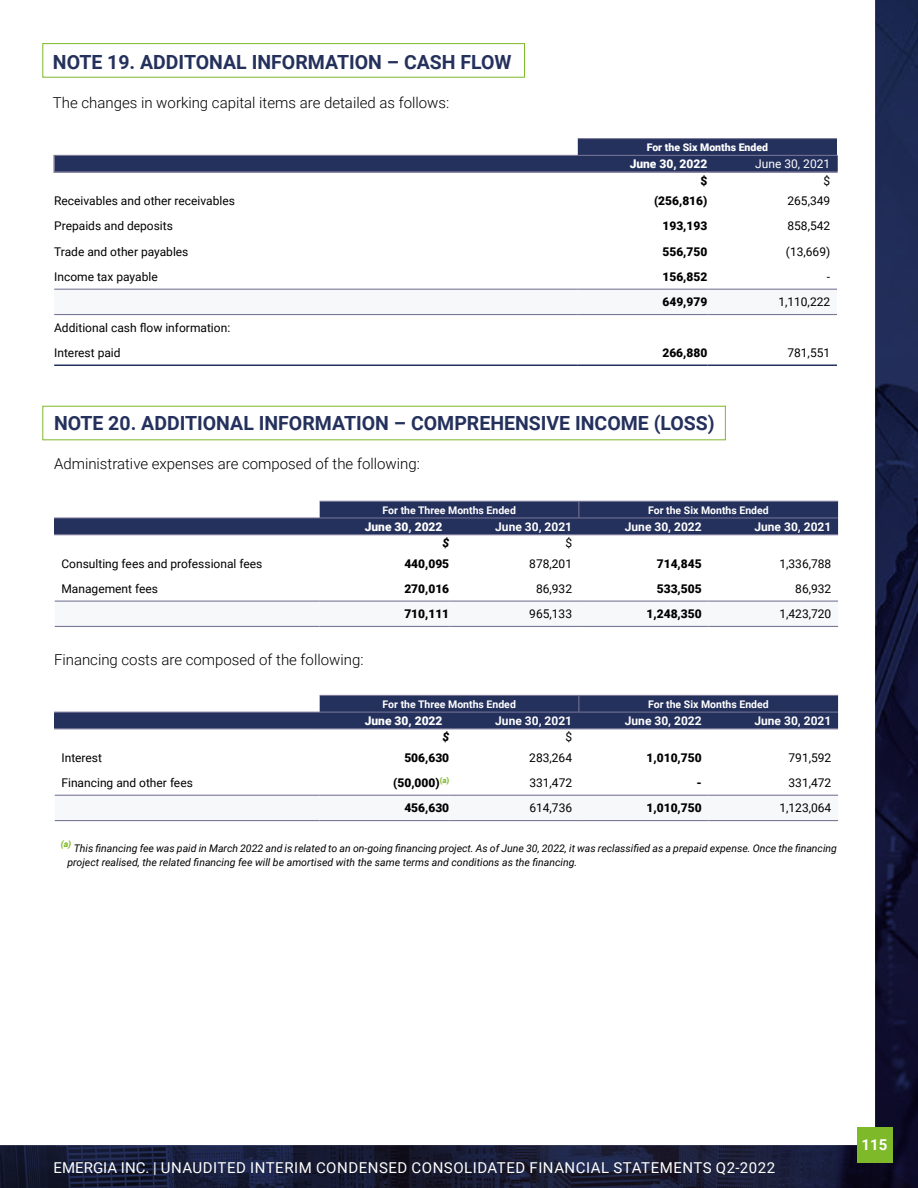
<style>
.page{position:relative;width:918px;height:1188px;background:#fff}
.page>*{position:absolute;margin:0;border:0;box-sizing:border-box;transform-origin:0 0}
.t1{font:700 19.5px "Roboto";color:#25315d}
.t2{font:300 15px "Roboto";color:#000}
.t3{font:15px "Roboto";letter-spacing:.035em;color:#fff}
.t4{font:700 15px "Roboto";color:#fff}
.t5{font:12px/24.8px "Roboto";color:#000}
.t6{font:900 12px "Roboto";color:#000}
.t7{font:700 12px "Roboto";color:#fff}
.t8{font:900 12px "Roboto";color:#fff}
.t9{font:12px "Roboto";color:#fff}
.t10{font:italic 900 12px "Roboto";color:#000}
.t11{font:italic 10.5px/13.5px "Roboto";color:#000}
.t12{font:700 10.5px "Roboto";color:#fff}
.t13{font:900 10.5px "Roboto";color:#fff}
.t14{font:italic 900 8.7px "Roboto";color:#7db928}
</style>
<div class="page">
<svg style="left:42px;top:43px;width:251px;height:779px"></svg>
<img style="left:0;top:1145px;width:293px;height:43px">
<img style="left:293px;top:0;width:625px;height:1188px">
<div style="left:857px;top:1127px;width:36px;height:36px;background:#7db928"></div>
<h1 class="t1" style="left:53px;top:53px;width:460px">NOTE 19. ADDITONAL INFORMATION – CASH FLOW</h1>
<p class="t2" style="left:53px;top:92px;width:398px">The changes in working capital items are detailed as follows:</p>
<p class="t13" style="left:647px;top:142px;width:123px">For the Six Months Ended</p>
<p class="t8" style="left:630px;top:158px;width:79px">June 30, 2022</p>
<p class="t9" style="left:755px;top:158px;width:76px">June 30, 2021</p>
<p class="t6" style="left:700px;top:175px;width:8px">$</p>
<p class="t5" style="left:824px;top:169px;width:8px">$</p>
<p class="t5" style="left:54px;top:189px;width:182px">Receivables and other receivables</p>
<p class="t6" style="left:654px;top:195px;width:55px">(256,816)</p>
<p class="t5" style="left:787px;top:189px;width:44px">265,349</p>
<p class="t5" style="left:54px;top:214px;width:120px">Prepaids and deposits</p>
<p class="t6" style="left:662px;top:220px;width:46px">193,193</p>
<p class="t5" style="left:787px;top:214px;width:44px">858,542</p>
<p class="t5" style="left:54px;top:240px;width:136px">Trade and other payables</p>
<p class="t6" style="left:662px;top:246px;width:46px">556,750</p>
<p class="t5" style="left:786px;top:240px;width:46px">(13,669)</p>
<p class="t5" style="left:54px;top:265px;width:105px">Income tax payable</p>
<p class="t6" style="left:662px;top:271px;width:46px">156,852</p>
<p class="t5" style="left:827px;top:265px;width:5px">-</p>
<p class="t6" style="left:662px;top:297px;width:46px">649,979</p>
<p class="t5" style="left:778px;top:290px;width:53px">1,110,222</p>
<p class="t5" style="left:54px;top:315px;width:178px">Additional cash flow information:<br>Interest paid</p>
<p class="t6" style="left:662px;top:347px;width:46px">266,880</p>
<p class="t5" style="left:787px;top:341px;width:44px">781,551</p>
<h1 class="t1" style="left:54px;top:415px;width:662px">NOTE 20. ADDITIONAL INFORMATION – COMPREHENSIVE INCOME (LOSS)</h1>
<p class="t2" style="left:54px;top:453px;width:367px">Administrative expenses are composed of the following:</p>
<p class="t12" style="left:383px;top:505px;width:135px">For the Three Months Ended</p>
<p class="t12" style="left:648px;top:505px;width:122px">For the Six Months Ended</p>
<p class="t8" style="left:365px;top:521px;width:79px">June 30, 2022</p>
<p class="t7" style="left:495px;top:521px;width:78px">June 30, 2021</p>
<p class="t7" style="left:625px;top:521px;width:78px">June 30, 2022</p>
<p class="t7" style="left:754px;top:521px;width:78px">June 30, 2021</p>
<p class="t10" style="left:442px;top:537px;width:8px">$</p>
<p class="t5" style="left:565px;top:531px;width:8px">$</p>
<p class="t5" style="left:61px;top:552px;width:202px">Consulting fees and professional fees</p>
<p class="t6" style="left:404px;top:558px;width:46px">440,095</p>
<p class="t5" style="left:529px;top:552px;width:44px">878,201</p>
<p class="t6" style="left:657px;top:558px;width:46px">714,845</p>
<p class="t5" style="left:779px;top:552px;width:53px">1,336,788</p>
<p class="t5" style="left:61px;top:577px;width:98px">Management fees</p>
<p class="t6" style="left:404px;top:583px;width:46px">270,016</p>
<p class="t5" style="left:536px;top:577px;width:38px">86,932</p>
<p class="t6" style="left:657px;top:583px;width:46px">533,505</p>
<p class="t5" style="left:795px;top:577px;width:38px">86,932</p>
<p class="t6" style="left:404px;top:608px;width:46px">710,111</p>
<p class="t5" style="left:529px;top:602px;width:44px">965,133</p>
<p class="t6" style="left:647px;top:608px;width:57px">1,248,350</p>
<p class="t5" style="left:779px;top:602px;width:53px">1,423,720</p>
<p class="t2" style="left:54px;top:649px;width:311px">Financing costs are composed of the following:</p>
<p class="t12" style="left:383px;top:699px;width:135px">For the Three Months Ended</p>
<p class="t12" style="left:648px;top:699px;width:122px">For the Six Months Ended</p>
<p class="t8" style="left:365px;top:715px;width:79px">June 30, 2022</p>
<p class="t7" style="left:495px;top:715px;width:78px">June 30, 2021</p>
<p class="t7" style="left:625px;top:715px;width:78px">June 30, 2022</p>
<p class="t7" style="left:754px;top:715px;width:78px">June 30, 2021</p>
<p class="t10" style="left:442px;top:732px;width:8px">$</p>
<p class="t5" style="left:565px;top:725px;width:8px">$</p>
<p class="t5" style="left:61px;top:746px;width:42px">Interest</p>
<p class="t6" style="left:404px;top:752px;width:46px">506,630</p>
<p class="t5" style="left:529px;top:746px;width:44px">283,264</p>
<p class="t6" style="left:647px;top:752px;width:57px">1,010,750</p>
<p class="t5" style="left:789px;top:746px;width:44px">791,592</p>
<p class="t5" style="left:61px;top:771px;width:133px">Financing and other fees</p>
<p class="t6" style="left:393px;top:777px;width:58px">(50,000)<sup>(a)</sup></p>
<p class="t5" style="left:529px;top:771px;width:44px">331,472</p>
<p class="t6" style="left:696px;top:777px;width:7px">-</p>
<p class="t5" style="left:789px;top:771px;width:44px">331,472</p>
<p class="t6" style="left:404px;top:803px;width:46px">456,630</p>
<p class="t5" style="left:529px;top:796px;width:44px">614,736</p>
<p class="t6" style="left:647px;top:803px;width:57px">1,010,750</p>
<p class="t5" style="left:779px;top:796px;width:53px">1,123,064</p>
<p class="t14" style="left:61px;top:840px;width:12px">(a)</p>
<p class="t11" style="left:67px;top:841px;width:771px;text-indent:6px">This financing fee was paid in March 2022 and is related to an on-going financing project. As of June 30, 2022, it was reclassified as a prepaid expense. Once the financing project realised, the related financing fee will be amortised with the same terms and conditions as the financing.</p>
<p class="t3" style="left:54px;top:1160px;width:723px">EMERGIA INC. | UNAUDITED INTERIM CONDENSED CONSOLIDATED FINANCIAL STATEMENTS Q2-2022</p>
<p class="t4" style="left:862px;top:1138px;width:27px">115</p>
</div>
